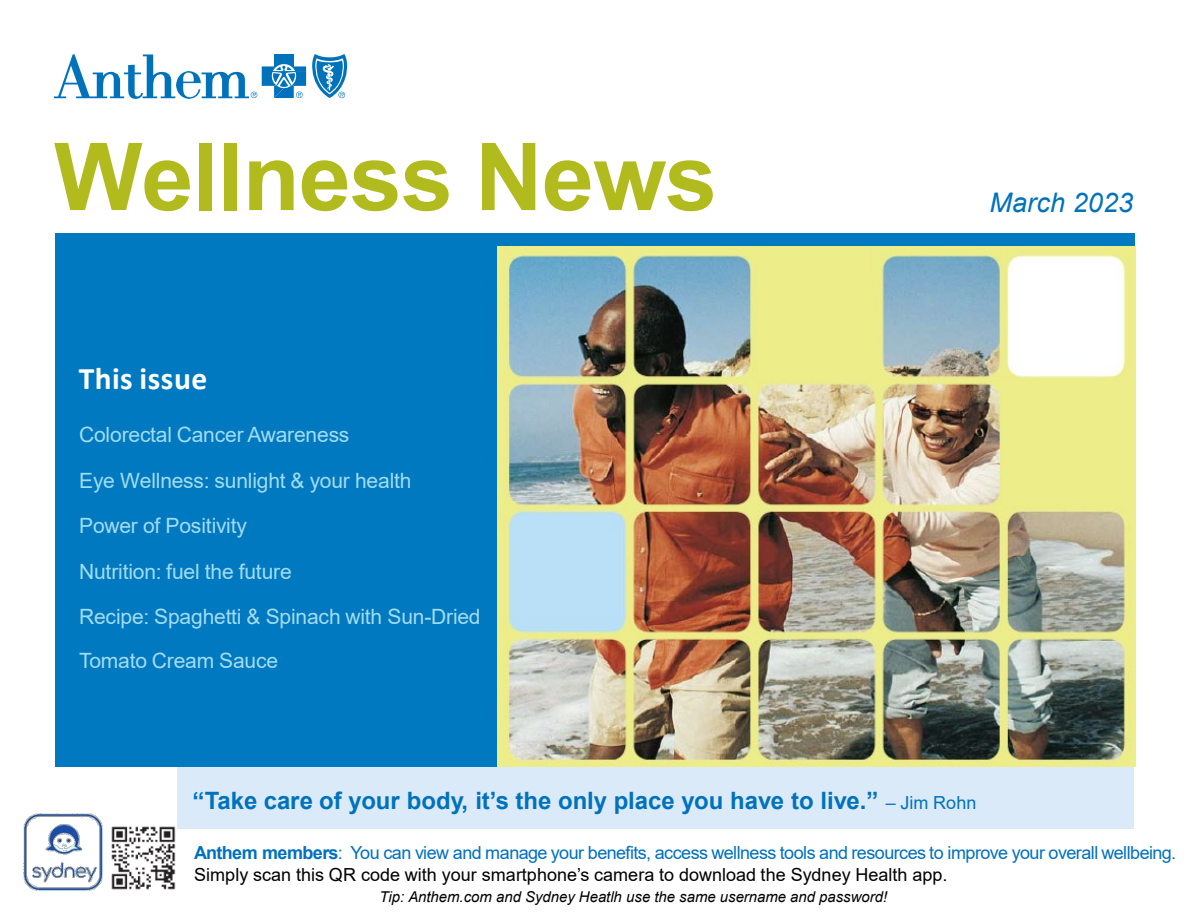
<style>
.page{position:relative;width:1188px;height:918px;background:#fff}
.page>*{position:absolute;margin:0;border:0;box-sizing:border-box;transform-origin:0 0}
.t1{font:700 93.75px "Arial";letter-spacing:-.01em;color:#b2bb1d}
.t2{font:700 31.5px "Calibri";letter-spacing:.015em;color:#fff}
.t3{font:italic 27px "Arial";letter-spacing:.005em;color:#0072bc}
.t4{font:700 24px "Arial";color:#0072bc}
.t5{font:21px/43.8px "Arial";letter-spacing:-.01em;color:#a2dcef}
.t6{font:18px "Arial";letter-spacing:-.03em;color:#0070c0}
.t7{font:18px "Arial";letter-spacing:.005em;color:#000}
.t8{font:italic 15px "Arial";color:#000}
.s1{font-weight:400;font-size:18px}
.s2{font-weight:700}
</style>
<div class="page">
<div style="left:177px;top:750px;width:957px;height:79px;background:#dbeaf8"></div>
<img style="left:176px;top:72px;width:25px;height:27px">
<svg style="left:54px;top:54px;width:121px;height:45px"></svg>
<img style="left:274px;top:54px;width:20px;height:12px">
<svg style="left:202px;top:66px;width:104px;height:32px"></svg>
<svg style="left:312px;top:54px;width:35px;height:44px"></svg>
<div style="left:55px;top:233px;width:1080px;height:534px;background:#0079c1"></div>
<img style="left:111px;top:826px;width:65px;height:64px">
<img style="left:497px;top:247px;width:638px;height:520px">
<img style="left:23px;top:813px;width:80px;height:78px">
<h1 class="t1" style="left:54px;top:111px;width:665px">Wellness News</h1>
<p class="t3" style="left:989px;top:185px;width:145px">March 2023</p>
<p class="t2" style="left:79px;top:356px;width:130px">This issue</p>
<p class="t5" style="left:79px;top:413px;width:272px">Colorectal Cancer Awareness</p>
<p class="t5" style="left:79px;top:458px;width:334px">Eye Wellness: sunlight &amp; your health</p>
<p class="t5" style="left:79px;top:504px;width:169px">Power of Positivity</p>
<p class="t5" style="left:79px;top:549px;width:214px">Nutrition: fuel the future</p>
<p class="t5" style="left:79px;top:594px;width:403px">Recipe: Spaghetti &amp; Spinach with Sun-Dried<br>Tomato Cream Sauce</p>
<p class="t4" style="left:193px;top:784px;width:785px">“Take care of your body, it’s the only place you have to live.” <span class="s1">– Jim Rohn</span></p>
<p class="t6" style="left:194px;top:841px;width:983px"><span class="s2">Anthem members</span>: You can view and manage your benefits, access wellness tools and resources to improve your overall wellbeing.</p>
<p class="t7" style="left:194px;top:862px;width:755px">Simply scan this QR code with your smartphone’s camera to download the Sydney Health app.</p>
<p class="t8" style="left:379px;top:887px;width:510px">Tip: Anthem.com and Sydney Heatlh use the same username and password!</p>
</div>
